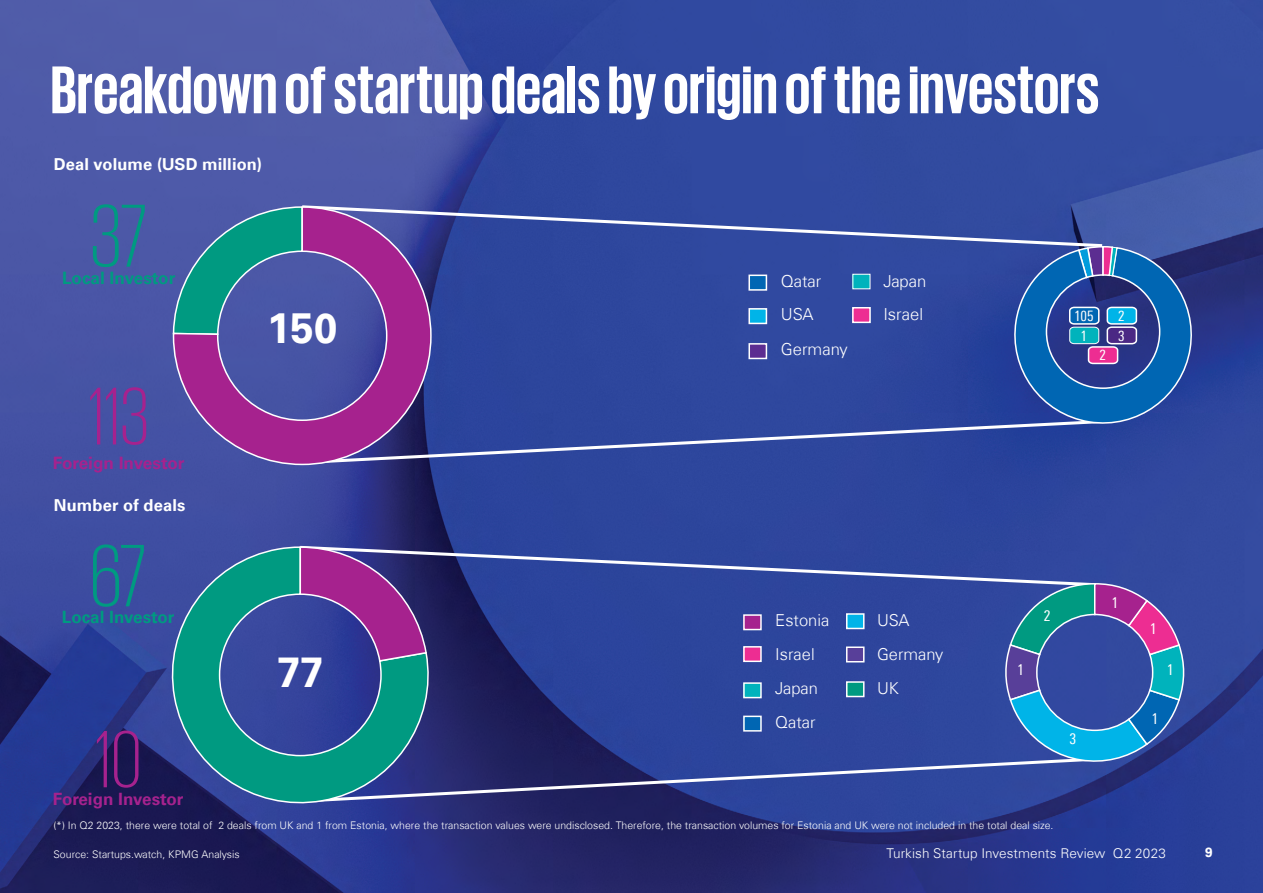
<style>
.page{position:relative;width:1263px;height:893px;background:#fff}
.page>*{position:absolute;margin:0;border:0;box-sizing:border-box;transform-origin:0 0}
.t1{font:300 91.35px "KPMG";color:#009a81}
.t2{font:300 90.6px "KPMG";color:#009a81}
.t3{font:300 83.7px "KPMG";color:#a6228e}
.t4{font:300 83.1px "KPMG";color:#a6228e}
.t5{font:700 69px "KPMG";letter-spacing:-.005em;color:#fff}
.t6{font:700 42.15px "Universfor KPMG";color:#fff}
.t7{font:700 41.85px "Universfor KPMG";color:#fff}
.t8{font:700 17.1px "Universfor KPMG";color:#a6228e}
.t9{font:700 17.1px "Universfor KPMG";color:#009a81}
.t10{font:700 16.95px "Universfor KPMG";color:#a6228e}
.t11{font:700 16.95px "Universfor KPMG";color:#009a81}
.t12{font:300 16.65px/33.5px "Universfor KPMG";color:#fff}
.t13{font:300 16.5px/33.3px "Universfor KPMG";color:#fff}
.t14{font:700 16.5px "Universfor KPMG";letter-spacing:.005em;color:#fff}
.t15{font:condensed 15px "Universfor KPMG";color:#fff}
.t16{font:condensed 14.4px "Universfor KPMG";color:#fff}
.t17{font:300 13.5px "Universfor KPMG";letter-spacing:.005em;color:#fff}
.t18{font:700 13.5px "Universfor KPMG";color:#fff}
.t19{font:300 10.5px "Universfor KPMG";color:#fff}
</style>
<div class="page">
<img style="left:0;top:0;width:1263px;height:893px">
<svg style="left:172px;top:204px;width:1027px;height:262px;background:#314ea0"></svg>
<svg style="left:172px;top:206px;width:260px;height:260px;background:#624f9a"></svg>
<svg style="left:162px;top:546px;width:276px;height:267px;background:#24678f"></svg>
<svg style="left:297px;top:544px;width:888px;height:260px;background:#344b95"></svg>
<h3 class="t5" style="left:50px;top:55px;width:1051px">Breakdown of startup deals by origin of the investors</h3>
<h3 class="t14" style="left:54px;top:154px;width:210px">Deal volume (USD million)</h3>
<h1 class="t1" style="left:90px;top:192px;width:58px">37</h1>
<h3 class="t9" style="left:62px;top:268px;width:115px">Local Investor</h3>
<h3 class="t6" style="left:267px;top:303px;width:72px">150</h3>
<h3 class="t3" style="left:89px;top:376px;width:62px">113</h3>
<h3 class="t8" style="left:53px;top:452px;width:133px">Foreign Investor</h3>
<h3 class="t14" style="left:54px;top:495px;width:133px">Number of deals</h3>
<h2 class="t2" style="left:90px;top:532px;width:58px">67</h2>
<h3 class="t11" style="left:62px;top:607px;width:114px">Local Investor</h3>
<h3 class="t7" style="left:277px;top:647px;width:48px">77</h3>
<h3 class="t4" style="left:95px;top:719px;width:47px">10</h3>
<h3 class="t10" style="left:53px;top:789px;width:132px">Foreign Investor</h3>
<h3 class="t12" style="left:781px;top:264px;width:42px">Qatar<br>USA</h3>
<h3 class="t12" style="left:781px;top:333px;width:69px">Germany</h3>
<h3 class="t12" style="left:883px;top:264px;width:45px">Japan<br>Israel</h3>
<h3 class="t16" style="left:1074px;top:307px;width:21px">105</h3>
<h3 class="t16" style="left:1118px;top:307px;width:8px">2</h3>
<h3 class="t16" style="left:1081px;top:327px;width:8px">1</h3>
<h3 class="t16" style="left:1118px;top:327px;width:8px">3</h3>
<h3 class="t16" style="left:1099px;top:347px;width:8px">2</h3>
<h3 class="t13" style="left:775px;top:604px;width:56px">Estonia<br>Israel</h3>
<h3 class="t13" style="left:775px;top:672px;width:44px">Japan<br>Qatar</h3>
<h3 class="t13" style="left:877px;top:604px;width:68px">USA<br>Germany</h3>
<h3 class="t13" style="left:877px;top:672px;width:23px">UK</h3>
<h3 class="t15" style="left:1044px;top:607px;width:8px">2</h3>
<h3 class="t15" style="left:1111px;top:594px;width:8px">1</h3>
<h3 class="t15" style="left:1150px;top:620px;width:8px">1</h3>
<h3 class="t15" style="left:1017px;top:661px;width:8px">1</h3>
<h3 class="t15" style="left:1167px;top:661px;width:8px">1</h3>
<h3 class="t15" style="left:1151px;top:709px;width:8px">1</h3>
<h3 class="t15" style="left:1069px;top:730px;width:8px">3</h3>
<p class="t19" style="left:53px;top:819px;width:1001px">(*) In Q2 2023, there were total of 2 deals from UK and 1 from Estonia, where the transaction values were undisclosed. Therefore, the transaction volumes for Estonia and UK were not included in the total deal size.</p>
<p class="t17" style="left:886px;top:845px;width:281px">Turkish Startup Investments Review Q2 2023</p>
<p class="t18" style="left:1205px;top:844px;width:9px">9</p>
<p class="t19" style="left:54px;top:848px;width:188px">Source: Startups.watch, KPMG Analysis</p>
</div>
